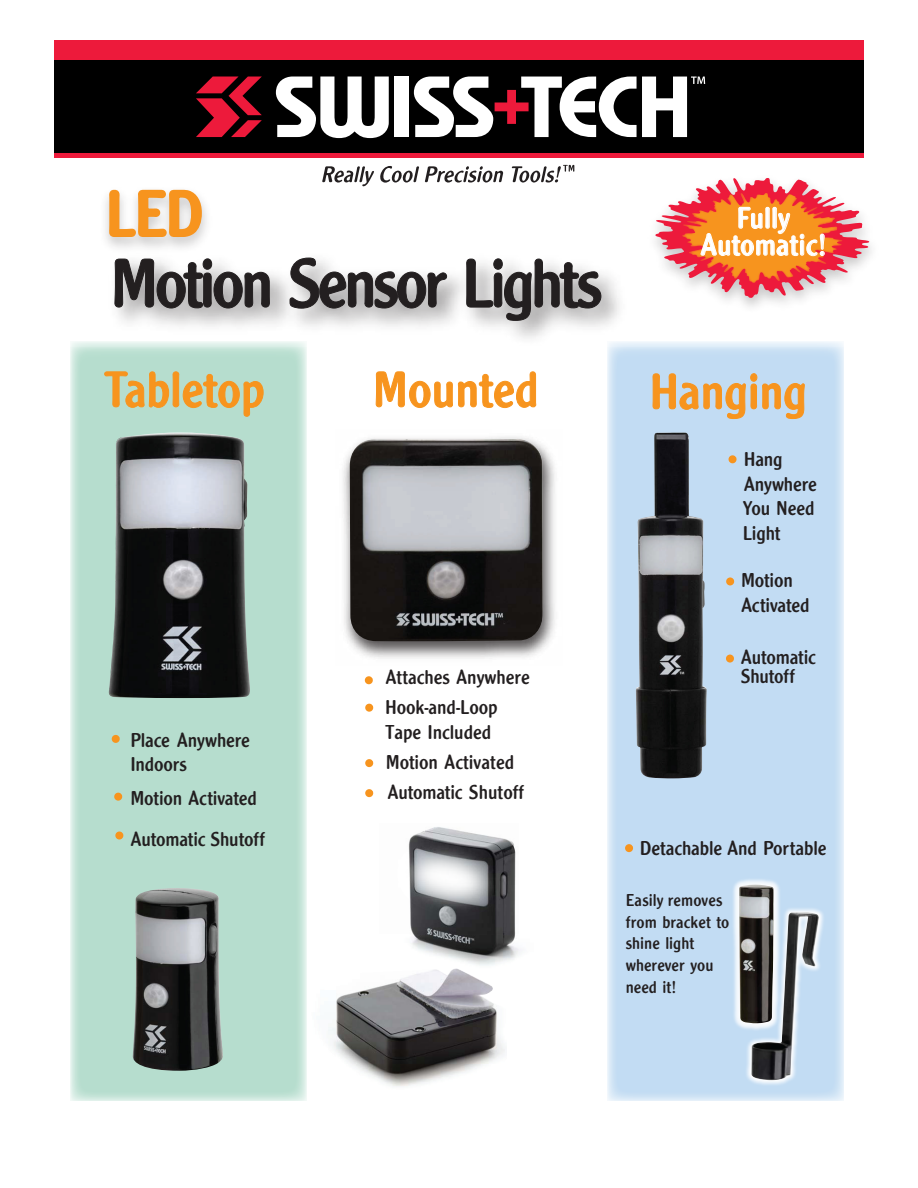
<style>
.page{position:relative;width:918px;height:1188px;background:#fff}
.page>*{position:absolute;margin:0;border:0;box-sizing:border-box;transform-origin:0 0}
.t1{font:72px "Clearface Got T Regu Ro 1";letter-spacing:-.05em;color:#231f20}
.t2{font:52.5px "Clearface Got T Regu Ro 1";color:#f7941e}
.t3{font:31.35px/27px "Clearface Got T Regu Ro 1";letter-spacing:.01em;color:#fff;text-align:center}
.t4{font:21px/24.9px "Clearface Got T Regu Ro 1";letter-spacing:-.01em;color:#231f20}
.t5{font:18px/21.6px "Clearface Got T Regu Ro 1";color:#231f20}
</style>
<div class="page">
<svg style="left:70px;top:347px;width:236px;height:754px;fill:#b6ddce"></svg>
<div style="left:365px;top:676px;width:8px;height:8px;border:3px solid #f7941e;border-radius:50%"></div>
<div style="left:365px;top:704px;width:8px;height:8px;border:3px solid #f7941e;border-radius:50%"></div>
<div style="left:365px;top:759px;width:8px;height:8px;border:3px solid #f7941e;border-radius:50%"></div>
<div style="left:365px;top:789px;width:8px;height:8px;border:3px solid #f7941e;border-radius:50%"></div>
<div style="left:112px;top:735px;width:8px;height:8px;border:3px solid #f7941e;border-radius:50%"></div>
<div style="left:114px;top:793px;width:8px;height:8px;border:3px solid #f7941e;border-radius:50%"></div>
<div style="left:115px;top:832px;width:8px;height:8px;border:3px solid #f7941e;border-radius:50%"></div>
<div style="left:54px;top:40px;width:810px;height:118px;background:#ed1a3b"></div>
<div style="left:54px;top:60px;width:810px;height:92px;background:#000"></div>
<svg style="left:322px;top:166px;width:52px;height:20px"></svg>
<svg style="left:380px;top:166px;width:39px;height:17px"></svg>
<svg style="left:425px;top:166px;width:78px;height:17px"></svg>
<svg style="left:512px;top:165px;width:62px;height:18px"></svg>
<div style="left:395px;top:77px;width:14px;height:60px;background:#fff"></div>
<svg style="left:276px;top:77px;width:113px;height:61px"></svg>
<svg style="left:414px;top:77px;width:291px;height:60px"></svg>
<svg style="left:108px;top:76px;width:154px;height:159px"></svg>
<svg style="left:608px;top:347px;width:236px;height:754px;fill:#c2dcf3"></svg>
<div style="left:726px;top:577px;width:8px;height:8px;border:3px solid #f7941e;border-radius:50%"></div>
<div style="left:726px;top:655px;width:8px;height:8px;border:3px solid #f7941e;border-radius:50%"></div>
<div style="left:625px;top:844px;width:8px;height:8px;border:3px solid #f7941e;border-radius:50%"></div>
<svg style="left:655px;top:178px;width:215px;height:120px"></svg>
<img style="left:98px;top:235px;width:537px;height:124px">
<img style="left:636px;top:433px;width:71px;height:345px">
<img style="left:744px;top:905px;width:82px;height:182px">
<img style="left:748px;top:909px;width:74px;height:175px">
<img style="left:751px;top:912px;width:68px;height:168px">
<img style="left:730px;top:876px;width:52px;height:156px">
<img style="left:734px;top:880px;width:44px;height:148px">
<img style="left:739px;top:885px;width:35px;height:138px">
<svg style="left:652px;top:373px;width:153px;height:96px"></svg>
<svg style="left:290px;top:258px;width:311px;height:231px"></svg>
<svg style="left:104px;top:258px;width:166px;height:225px"></svg>
<img style="left:412px;top:933px;width:109px;height:33px">
<img style="left:328px;top:968px;width:177px;height:119px">
<img style="left:408px;top:827px;width:108px;height:106px">
<img style="left:336px;top:430px;width:227px;height:229px">
<img style="left:350px;top:439px;width:193px;height:202px">
<img style="left:108px;top:433px;width:142px;height:265px">
<img style="left:132px;top:888px;width:92px;height:183px">
<h1 class="t1" style="left:110px;top:242px;width:494px">Motion Sensor Lights</h1>
<h3 class="t3" style="left:700px;top:205px;width:128px">Fully<br>Automatic!</h3>
<h2 class="t2" style="left:104px;top:360px;width:162px">Tabletop</h2>
<h2 class="t2" style="left:373px;top:360px;width:167px">Mounted</h2>
<h2 class="t2" style="left:649px;top:362px;width:159px">Hanging</h2>
<p class="t4" style="left:743px;top:446px;width:76px">Hang<br>Anywhere<br>You Need<br>Light</p>
<p class="t4" style="left:741px;top:567px;width:70px">Motion<br>Activated</p>
<p class="t4" style="left:741px;top:648px;width:77px;line-height:18.6px">Automatic<br>Shutoff</p>
<p class="t4" style="left:385px;top:663px;width:146px;line-height:29.7px">Attaches Anywhere<br>Hook-and-Loop</p>
<p class="t4" style="left:385px;top:717px;width:140px;line-height:30px">Tape Included<br>Motion Activated<br>Automatic Shutoff</p>
<p class="t4" style="left:130px;top:728px;width:121px;line-height:24px">Place Anywhere<br>Indoors</p>
<p class="t4" style="left:130px;top:778px;width:136px;line-height:40.7px">Motion Activated<br>Automatic Shutoff</p>
<p class="t4" style="left:640px;top:836px;width:188px">Detachable And Portable</p>
<p class="t5" style="left:626px;top:889px;width:105px">Easily removes from bracket to shine light wherever you need it!</p>
</div>
